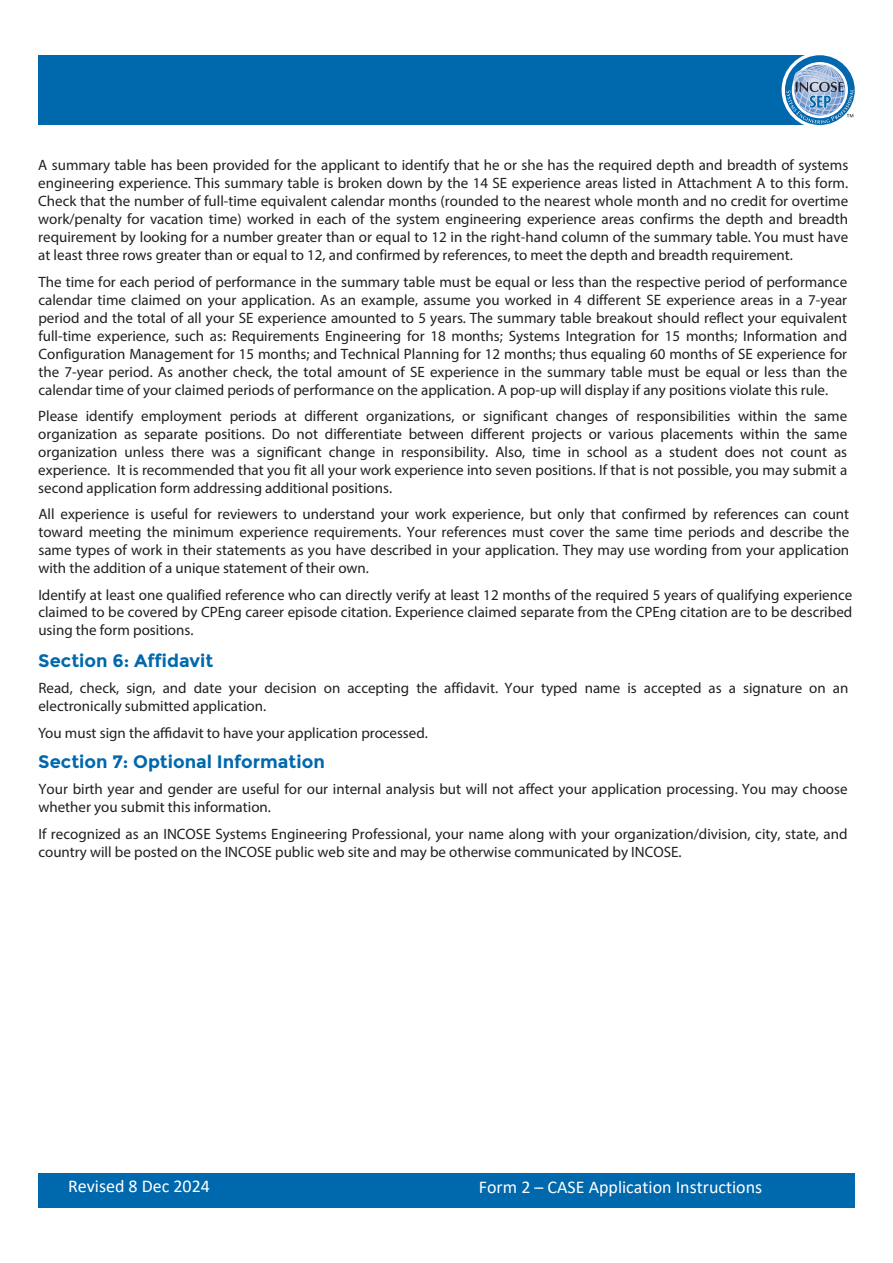
<style>
.page{position:relative;width:893px;height:1263px;background:#fff}
.page>*{position:absolute;margin:0;border:0;box-sizing:border-box;transform-origin:0 0}
.t1{font:18px "Calibri";color:#fff}
.header1{font:700 18px "Montserrat";color:#0068ad}
.body{font:15px/18px "Myriad Pro";color:#231f20;text-align:justify}
</style>
<div class="page">
<div style="left:38px;top:55px;width:782px;height:70px;background:#0068ad"></div>
<div style="left:782px;top:52px;width:76px;height:76px;background:#fff;border-radius:50%"></div>
<svg style="left:785px;top:55px;width:70px;height:70px"></svg>
<div style="left:38px;top:1174px;width:817px;height:34px;background:#0068ad"></div>
<p class="body" style="left:38px;top:156px;width:811px">A summary table has been provided for the applicant to identify that he or she has the required depth and breadth of systems engineering experience. This summary table is broken down by the 14 SE experience areas listed in Attachment A to this form.<br>Check that the number of full-time equivalent calendar months (rounded to the nearest whole month and no credit for overtime work/penalty for vacation time) worked in each of the system engineering experience areas confirms the depth and breadth requirement by looking for a number greater than or equal to 12 in the right-hand column of the summary table. You must have at least three rows greater than or equal to 12, and confirmed by references, to meet the depth and breadth requirement.</p>
<p class="body" style="left:38px;top:272px;width:810px">The time for each period of performance in the summary table must be equal or less than the respective period of performance calendar time claimed on your application. As an example, assume you worked in 4 different SE experience areas in a 7-year period and the total of all your SE experience amounted to 5 years. The summary table breakout should reflect your equivalent full-time experience, such as: Requirements Engineering for 18 months; Systems Integration for 15 months; Information and Configuration Management for 15 months; and Technical Planning for 12 months; thus equaling 60 months of SE experience for the 7-year period. As another check, the total amount of SE experience in the summary table must be equal or less than the calendar time of your claimed periods of performance on the application. A pop-up will display if any positions violate this rule.</p>
<p class="body" style="left:38px;top:407px;width:810px">Please identify employment periods at different organizations, or significant changes of responsibilities within the same organization as separate positions. Do not differentiate between different projects or various placements within the same organization unless there was a significant change in responsibility. Also, time in school as a student does not count as experience. It is recommended that you fit all your work experience into seven positions. If that is not possible, you may submit a second application form addressing additional positions.</p>
<p class="body" style="left:38px;top:505px;width:812px">All experience is useful for reviewers to understand your work experience, but only that confirmed by references can count toward meeting the minimum experience requirements. Your references must cover the same time periods and describe the same types of work in their statements as you have described in your application. They may use wording from your application with the addition of a unique statement of their own.</p>
<p class="body" style="left:38px;top:585px;width:815px">Identify at least one qualified reference who can directly verify at least 12 months of the required 5 years of qualifying experience claimed to be covered by CPEng career episode citation. Experience claimed separate from the CPEng citation are to be described using the form positions.</p>
<p class="header1" style="left:38px;top:649px;width:177px">Section 6: Affidavit</p>
<p class="body" style="left:38px;top:679px;width:811px">Read, check, sign, and date your decision on accepting the affidavit. Your typed name is accepted as a signature on an electronically submitted application.</p>
<p class="body" style="left:38px;top:723px;width:391px">You must sign the affidavit to have your application processed.</p>
<p class="header1" style="left:38px;top:750px;width:288px">Section 7: Optional Information</p>
<p class="body" style="left:38px;top:780px;width:811px">Your birth year and gender are useful for our internal analysis but will not affect your application processing. You may choose whether you submit this information.</p>
<p class="body" style="left:38px;top:824px;width:811px">If recognized as an INCOSE Systems Engineering Professional, your name along with your organization/division, city, state, and country will be posted on the INCOSE public web site and may be otherwise communicated by INCOSE.</p>
<p class="t1" style="left:68px;top:1174px;width:143px">Revised 8 Dec 2024</p>
<p class="t1" style="left:479px;top:1174px;width:285px">Form 2 – CASE Application Instructions</p>
</div>
